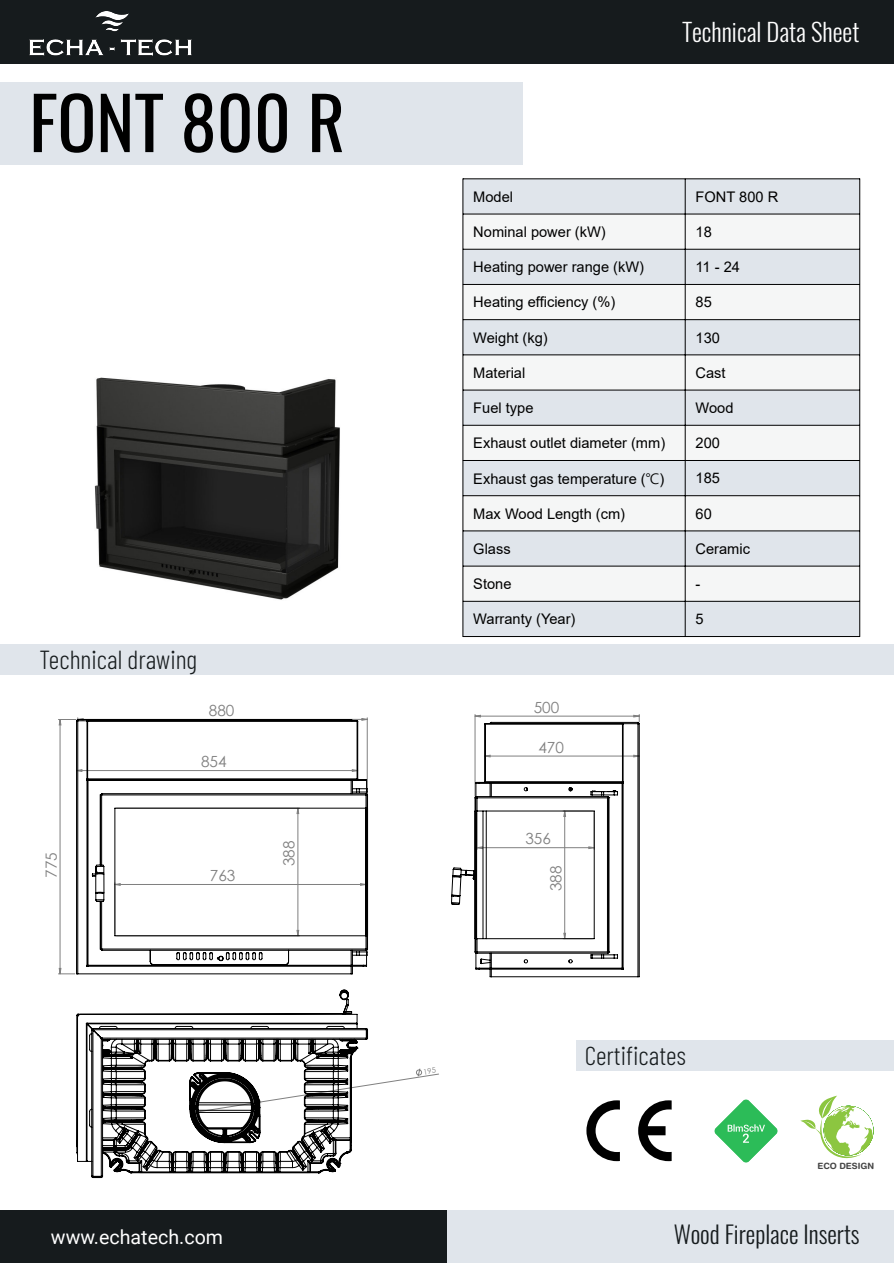
<style>
.page{position:relative;width:894px;height:1263px;background:#fff}
.page>*{position:absolute;margin:0;border:0;box-sizing:border-box;transform-origin:0 0}
.t1{font:72px "Oswald";color:#000}
.t2{font:300 26.1px "Barlow Condensed";color:#161b1d}
.t3{font:300 24.75px "Oswald";color:#fff}
.t4{font:300 24px "Oswald";color:#161b1d}
.t5{font:19.65px "Roboto";color:#fff}
.t6{font:15.3px "Century Gothic";color:#808080}
.t7{font:14.55px "Arial";color:#000}
.t8{font:700 8.7px "Helvetica Rounded";color:#464646}
.s1{font-family:"Malgun Gothic"}
</style>
<div class="page">
<img style="left:0;top:164px;width:495px;height:481px">
<hr style="left:367px;top:718px;width:1px;height:75px;background:#808080">
<svg style="left:58px;top:718px;width:309px;height:257px"></svg>
<svg style="left:451px;top:757px;width:188px;height:220px"></svg>
<svg style="left:474px;top:714px;width:165px;height:43px"></svg>
<svg style="left:76px;top:989px;width:292px;height:189px"></svg>
<div style="left:463px;top:179px;width:396px;height:457px;background:#e0e5eb"></div>
<svg style="left:463px;top:215px;width:396px;height:386px;fill:#f5f6f6"></svg>
<hr style="left:462px;top:178px;width:1px;height:459px;background:#000">
<hr style="left:859px;top:178px;width:1px;height:459px;background:#000">
<hr style="left:684px;top:179px;width:1px;height:457px;background:#000">
<hr style="left:462px;top:178px;width:397px;height:1px;background:#000">
<hr style="left:462px;top:214px;width:397px;height:1px;background:#000">
<hr style="left:462px;top:249px;width:397px;height:1px;background:#000">
<hr style="left:462px;top:284px;width:397px;height:1px;background:#000">
<hr style="left:462px;top:319px;width:397px;height:1px;background:#000">
<hr style="left:462px;top:354px;width:397px;height:1px;background:#000">
<hr style="left:462px;top:390px;width:397px;height:1px;background:#000">
<hr style="left:462px;top:425px;width:397px;height:1px;background:#000">
<hr style="left:462px;top:460px;width:397px;height:1px;background:#000">
<hr style="left:462px;top:495px;width:397px;height:1px;background:#000">
<hr style="left:462px;top:530px;width:397px;height:1px;background:#000">
<hr style="left:462px;top:566px;width:397px;height:1px;background:#000">
<hr style="left:462px;top:601px;width:397px;height:1px;background:#000">
<hr style="left:462px;top:636px;width:397px;height:1px;background:#000">
<div style="left:0;top:82px;width:522px;height:82px;background:#e0e5eb"></div>
<div style="left:0;top:645px;width:893px;height:30px;background:#e0e5eb"></div>
<div style="left:576px;top:1040px;width:317px;height:31px;background:#e0e5eb"></div>
<div style="left:0;top:1210px;width:893px;height:53px;background:#161b1d"></div>
<div style="left:0;top:0;width:893px;height:64px;background:#161b1d"></div>
<img style="left:29px;top:11px;width:162px;height:44px">
<div style="left:446px;top:1210px;width:447px;height:53px;background:#e0e5eb"></div>
<img style="left:714px;top:1099px;width:62px;height:63px">
<svg style="left:586px;top:1100px;width:33px;height:61px"></svg>
<svg style="left:638px;top:1100px;width:33px;height:61px"></svg>
<svg style="left:800px;top:1096px;width:73px;height:62px"></svg>
<svg style="left:194px;top:1067px;width:245px;height:46px"></svg>
<h1 class="t1" style="left:29px;top:66px;width:317px">FONT 800 R</h1>
<h2 class="t2" style="left:39px;top:643px;width:159px">Technical drawing</h2>
<p class="t6" style="left:209px;top:700px;width:27px">880</p>
<p class="t6" style="left:40px;top:878px;width:27px;rotate:-90deg">775</p>
<p class="t6" style="left:201px;top:751px;width:27px">854</p>
<p class="t6" style="left:210px;top:865px;width:27px">763</p>
<p class="t6" style="left:278px;top:866px;width:27px;rotate:-90deg">388</p>
<h3 class="t5" style="left:51px;top:1229px;width:173px">www.echatech.com</h3>
<h3 class="t3" style="left:681px;top:12px;width:179px">Technical Data Sheet</h3>
<p class="t7" style="left:473px;top:191px;width:41px">Model</p>
<p class="t7" style="left:695px;top:191px;width:84px">FONT 800 R</p>
<p class="t7" style="left:473px;top:226px;width:134px">Nominal power (kW)</p>
<p class="t7" style="left:695px;top:226px;width:18px">18</p>
<p class="t7" style="left:473px;top:261px;width:172px">Heating power range (kW)</p>
<p class="t7" style="left:695px;top:261px;width:46px">11 - 24</p>
<p class="t7" style="left:473px;top:297px;width:143px">Heating efficiency (%)</p>
<p class="t7" style="left:695px;top:297px;width:18px">85</p>
<p class="t7" style="left:473px;top:332px;width:76px">Weight (kg)</p>
<p class="t7" style="left:695px;top:332px;width:26px">130</p>
<p class="t7" style="left:473px;top:367px;width:54px">Material</p>
<p class="t7" style="left:695px;top:367px;width:32px">Cast</p>
<p class="t7" style="left:473px;top:402px;width:62px">Fuel type</p>
<p class="t7" style="left:695px;top:402px;width:39px">Wood</p>
<p class="t7" style="left:473px;top:437px;width:193px">Exhaust outlet diameter (mm)</p>
<p class="t7" style="left:695px;top:437px;width:26px">200</p>
<p class="t7" style="left:473px;top:473px;width:193px">Exhaust gas temperature (<span class="s1">℃</span>)</p>
<p class="t7" style="left:695px;top:473px;width:26px">185</p>
<p class="t7" style="left:473px;top:508px;width:153px">Max Wood Length (cm)</p>
<p class="t7" style="left:695px;top:508px;width:18px">60</p>
<p class="t7" style="left:473px;top:543px;width:39px">Glass</p>
<p class="t7" style="left:695px;top:543px;width:56px">Ceramic</p>
<p class="t7" style="left:473px;top:578px;width:40px">Stone</p>
<p class="t7" style="left:695px;top:578px;width:6px">-</p>
<p class="t7" style="left:473px;top:614px;width:104px">Warranty (Year)</p>
<p class="t7" style="left:695px;top:614px;width:10px">5</p>
<p class="t6" style="left:533px;top:696px;width:27px">500</p>
<p class="t6" style="left:538px;top:736px;width:27px">470</p>
<p class="t6" style="left:525px;top:828px;width:27px">356</p>
<p class="t6" style="left:545px;top:891px;width:27px;rotate:-90deg">388</p>
<h2 class="t2" style="left:584px;top:1038px;width:103px">Certificates</h2>
<p class="t8" style="left:817px;top:1163px;width:58px">ECO DESIGN</p>
<h3 class="t4" style="left:673px;top:1215px;width:187px">Wood Fireplace Inserts</h3>
</div>
